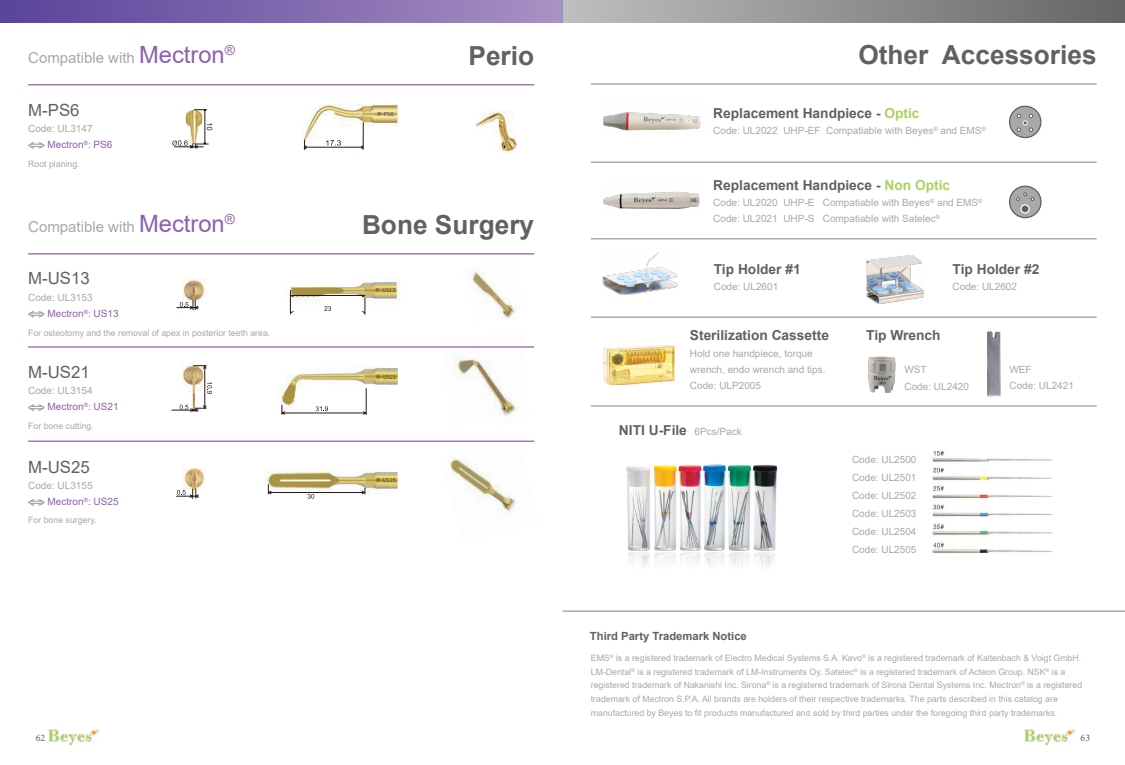
<style>
.page{position:relative;width:1125px;height:765px;background:#fff}
.page>*{position:absolute;margin:0;border:0;box-sizing:border-box;transform-origin:0 0}
.t1{font:700 26.25px "Arial";color:#606163}
.t2{font:16.75px "Arial";color:#606163}
.t3{font:15px "Arial";color:#a8a8a9}
.t4{font:700 13.75px "Arial";color:#606163}
.t5{font:700 11.25px "Arial";color:#606163}
.t6{font:10px/16.2px "Arial";color:#a8a8a9}
.t7{font:10px "Minion Pro";color:#5f6062}
.t8{font:8.75px/13.8px "Arial";color:#a8a8a9}
.t9{font:6.25px "Source Code Variable";letter-spacing:-.05em;color:#444549;scale:.95 1}
.s1{font-size:23.75px;color:#8e5faf}
.s2{color:#8e5faf}
.s3{color:#8f5fa8}
.s4{color:#abd25f}
.s5{font-weight:400;font-size:10px;color:#a8a8a9}
</style>
<div class="page">
<hr style="left:28px;top:84px;width:506px;height:1px;background:#8f5fa8">
<svg style="left:172px;top:109px;width:40px;height:40px"></svg>
<img style="left:303px;top:105px;width:95px;height:35px">
<svg style="left:304px;top:122px;width:60px;height:28px"></svg>
<img style="left:475px;top:112px;width:42px;height:41px">
<hr style="left:28px;top:253px;width:506px;height:1px;background:#8f5fa8">
<img style="left:183px;top:278px;width:23px;height:22px">
<svg style="left:177px;top:300px;width:21px;height:10px"></svg>
<img style="left:286px;top:277px;width:114px;height:36px">
<svg style="left:290px;top:291px;width:76px;height:23px"></svg>
<img style="left:468px;top:268px;width:30px;height:35px">
<img style="left:496px;top:294px;width:20px;height:25px">
<img style="left:182px;top:363px;width:22px;height:42px">
<hr style="left:205px;top:367px;width:1px;height:41px;background:#231915">
<svg style="left:193px;top:365px;width:13px;height:4px"></svg>
<svg style="left:172px;top:405px;width:34px;height:7px"></svg>
<svg style="left:207px;top:382px;width:5px;height:12px"></svg>
<img style="left:277px;top:367px;width:112px;height:41px">
<img style="left:389px;top:368px;width:9px;height:17px">
<svg style="left:282px;top:388px;width:85px;height:27px"></svg>
<img style="left:454px;top:355px;width:37px;height:21px">
<img style="left:455px;top:376px;width:61px;height:36px">
<img style="left:500px;top:408px;width:20px;height:8px">
<img style="left:466px;top:355px;width:22px;height:9px">
<hr style="left:28px;top:346px;width:506px;height:2px;background:#8f5fa8">
<img style="left:183px;top:469px;width:22px;height:20px">
<svg style="left:177px;top:489px;width:21px;height:9px"></svg>
<img style="left:264px;top:468px;width:122px;height:27px">
<img style="left:386px;top:472px;width:12px;height:23px">
<svg style="left:268px;top:485px;width:98px;height:14px"></svg>
<img style="left:440px;top:440px;width:88px;height:40px">
<img style="left:463px;top:480px;width:53px;height:34px">
<hr style="left:28px;top:441px;width:506px;height:1px;background:#8f5fa8">
<hr style="left:591px;top:83px;width:506px;height:2px;background:#9b9b9b">
<hr style="left:591px;top:162px;width:506px;height:1px;background:#9b9b9b">
<hr style="left:591px;top:238px;width:506px;height:1px;background:#9b9b9b">
<hr style="left:591px;top:317px;width:506px;height:1px;background:#9b9b9b">
<hr style="left:591px;top:405px;width:506px;height:2px;background:#9b9b9b">
<img style="left:603px;top:112px;width:98px;height:19px">
<img style="left:603px;top:191px;width:97px;height:18px">
<img style="left:602px;top:252px;width:76px;height:43px">
<img style="left:867px;top:256px;width:57px;height:47px">
<img style="left:868px;top:357px;width:28px;height:36px">
<img style="left:987px;top:331px;width:14px;height:66px">
<img style="left:624px;top:464px;width:154px;height:147px">
<img style="left:624px;top:552px;width:154px;height:1px">
<hr style="left:562px;top:611px;width:563px;height:1px;background:#9b9b9b">
<img style="left:931px;top:451px;width:122px;height:103px">
<svg style="left:1009px;top:105px;width:33px;height:34px"></svg>
<div style="left:1010px;top:186px;width:31px;height:32px;background:#a8a8a9;border-radius:50%"></div>
<div style="left:1009px;top:186px;width:33px;height:32px;border:1px solid #5f5f61;border-radius:50%"></div>
<svg style="left:1021px;top:205px;width:8px;height:8px"></svg>
<div style="left:1020px;top:204px;width:10px;height:10px;border:1px solid #fff;border-radius:50%"></div>
<svg style="left:1016px;top:193px;width:18px;height:8px"></svg>
<img style="left:603px;top:345px;width:72px;height:40px">
<svg style="left:28px;top:142px;width:17px;height:7px"></svg>
<svg style="left:28px;top:310px;width:17px;height:8px"></svg>
<svg style="left:28px;top:404px;width:17px;height:7px"></svg>
<svg style="left:28px;top:499px;width:17px;height:7px"></svg>
<img style="left:48px;top:729px;width:51px;height:16px">
<img style="left:1024px;top:729px;width:50px;height:16px">
<div style="left:562px;top:0;width:563px;height:22px;background:linear-gradient(to right,#bfbfc0,#646567)"></div>
<div style="left:0;top:0;width:562px;height:22px;background:linear-gradient(to right,#58439a,#a98fc3)"></div>
<h3 class="t3" style="left:28px;top:47px;width:208px">Compatible with <span class="s1">Mectron</span><sup>®</sup></h3>
<h1 class="t1" style="left:469px;top:37px;width:67px">Perio</h1>
<h2 class="t2" style="left:28px;top:98px;width:53px">M-PS6</h2>
<p class="t6" style="left:48px;top:120px;width:66px;text-indent:-19px">Code: UL3147<br><span class="s2">Mectron</span><sup>®</sup><span class="s3">: PS6</span></p>
<p class="t8" style="left:28px;top:157px;width:53px">Root planing.</p>
<p class="t9" style="left:377px;top:109px;width:19px">M-PS6</p>
<h3 class="t3" style="left:28px;top:216px;width:208px">Compatible with <span class="s1">Mectron</span><sup>®</sup></h3>
<h1 class="t1" style="left:362px;top:206px;width:174px">Bone Surgery</h1>
<h2 class="t2" style="left:28px;top:267px;width:63px">M-US13</h2>
<p class="t6" style="left:48px;top:289px;width:72px;text-indent:-19px">Code: UL3153<br><span class="s2">Mectron</span><sup>®</sup><span class="s3">: US13</span></p>
<p class="t8" style="left:28px;top:326px;width:244px">For osteotomy and the removal of apex in posterior teeth area.</p>
<h2 class="t2" style="left:28px;top:360px;width:63px">M-US21</h2>
<p class="t6" style="left:48px;top:382px;width:72px;text-indent:-19px">Code: UL3154<br><span class="s2">Mectron</span><sup>®</sup><span class="s3">: US21</span></p>
<p class="t8" style="left:28px;top:419px;width:67px">For bone cutting.</p>
<h2 class="t2" style="left:28px;top:455px;width:63px">M-US25</h2>
<p class="t6" style="left:48px;top:477px;width:72px;text-indent:-19px">Code: UL3155<br><span class="s2">Mectron</span><sup>®</sup><span class="s3">: US25</span></p>
<p class="t8" style="left:28px;top:513px;width:70px">For bone surgery.</p>
<p class="t9" style="left:376px;top:286px;width:22px">M-US13</p>
<p class="t9" style="left:377px;top:372px;width:22px">M-US21</p>
<p class="t9" style="left:376px;top:476px;width:22px">M-US25</p>
<h1 class="t1" style="left:858px;top:36px;width:240px">Other Accessories</h1>
<h3 class="t4" style="left:713px;top:103px;width:208px">Replacement Handpiece - <span class="s4">Optic</span></h3>
<p class="t6" style="left:713px;top:122px;width:274px">Code: UL2022 UHP-EF Compatiable with Beyes<sup>®</sup> and EMS<sup>®</sup></p>
<h3 class="t4" style="left:713px;top:175px;width:238px">Replacement Handpiece - <span class="s4">Non Optic</span></h3>
<p class="t6" style="left:713px;top:194px;width:271px">Code: UL2020 UHP-E Compatiable with Beyes<sup>®</sup> and EMS<sup>®<br></sup>Code: UL2021 UHP-S Compatiable with Satelec<sup>®</sup></p>
<h3 class="t4" style="left:714px;top:259px;width:88px">Tip Holder #1</h3>
<p class="t6" style="left:714px;top:278px;width:66px">Code: UL2601</p>
<h3 class="t4" style="left:953px;top:259px;width:88px">Tip Holder #2</h3>
<p class="t6" style="left:953px;top:279px;width:66px">Code: UL2602</p>
<h3 class="t4" style="left:690px;top:326px;width:141px">Sterilization Cassette</h3>
<p class="t6" style="left:690px;top:345px;width:137px">Hold one handpiece, torque wrench, endo wrench and tips.<br>Code: ULP2005</p>
<h3 class="t4" style="left:619px;top:421px;width:124px">NITI U-File <span class="s5">6Pcs/Pack</span></h3>
<h3 class="t4" style="left:866px;top:326px;width:76px">Tip Wrench</h3>
<p class="t6" style="left:905px;top:362px;width:66px">WST<br>Code: UL2420</p>
<p class="t6" style="left:852px;top:451px;width:66px;line-height:18px;text-align:justify">Code: UL2500<br>Code: UL2501<br>Code: UL2502<br>Code: UL2503<br>Code: UL2504<br>Code: UL2505</p>
<p class="t6" style="left:1009px;top:361px;width:66px">WEF<br>Code: UL2421</p>
<p class="t5" style="left:590px;top:629px;width:158px">Third Party Trademark Notice</p>
<p class="t8" style="left:591px;top:651px;width:493px">EMS<sup>®</sup> is a registered trademark of Electro Medical Systems S.A. Kavo<sup>®</sup> is a registered trademark of Kaltenbach &amp; Voigt GmbH.<br>LM-Dental<sup>®</sup> is a registered trademark of LM-Instruments Oy. Satelec<sup>®</sup> is a registered trademark of Acteon Group. NSK<sup>®</sup> is a registered trademark of Nakanishi Inc. Sirona<sup>®</sup> is a registered trademark of Sirona Dental Systems Inc. Mectron<sup>®</sup> is a registered trademark of Mectron S.P.A. All brands are holders of their respective trademarks. The parts described in this catalog are manufactured by Beyes to fit products manufactured and sold by third parties under the foregoing third party trademarks.</p>
<p class="t7" style="left:36px;top:731px;width:11px">62</p>
<p class="t7" style="left:1081px;top:731px;width:11px">63</p>
</div>
